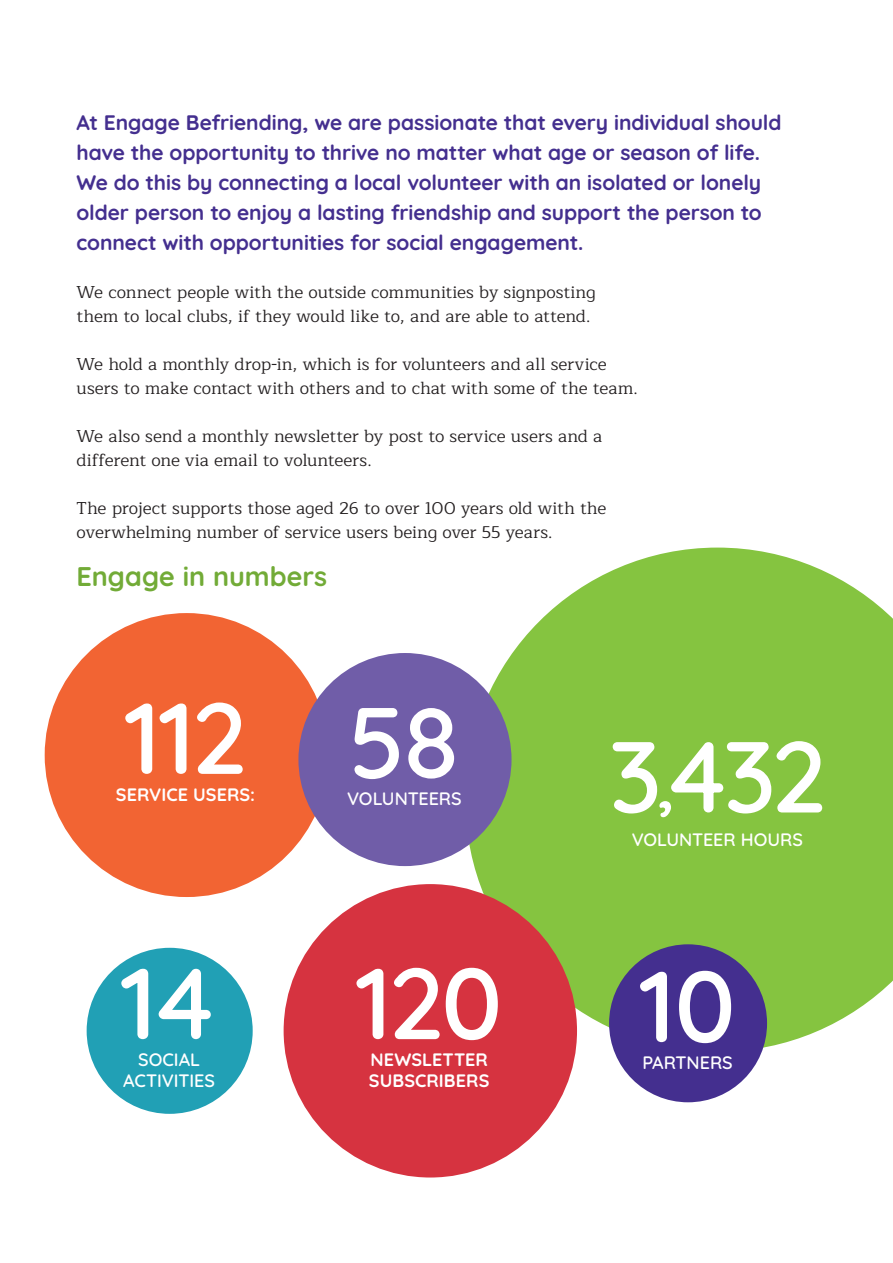
<style>
.page{position:relative;width:893px;height:1263px;background:#fff}
.page>*{position:absolute;margin:0;border:0;box-sizing:border-box;transform-origin:0 0}
.t1{font:600 100.5px "Quicksand";letter-spacing:-.035em;color:#fff}
.t2{font:700 27px "Quicksand";color:#72ab37}
.t3{font:700 21px/30px "Quicksand";letter-spacing:-.005em;color:#442f8f}
.t4{font:600 18px/21px "Quicksand";letter-spacing:-.01em;color:#fff;text-align:center}
.t5{font:700 18px/21px "Quicksand";letter-spacing:.005em;color:#fff}
.t6{font:17.25px/24px "Maitree";letter-spacing:-.005em;color:#231f20}
.s1{font-size:70.35px}
</style>
<div class="page">
<svg style="left:465px;top:548px;width:428px;height:504px;background:#93cb57"></svg>
<div style="left:45px;top:613px;width:284px;height:284px;background:#f26433;border-radius:50%"></div>
<div style="left:284px;top:884px;width:293px;height:293px;background:#d63340;border-radius:50%"></div>
<div style="left:298px;top:653px;width:213px;height:213px;background:#705da8;border-radius:50%"></div>
<div style="left:87px;top:948px;width:166px;height:166px;background:#21a0b5;border-radius:50%"></div>
<div style="left:609px;top:944px;width:158px;height:158px;background:#442f8f;border-radius:50%"></div>
<p class="t3" style="left:77px;top:105px;width:706px">At Engage Befriending, we are passionate that every individual should have the opportunity to thrive no matter what age or season of life.<br>We do this by connecting a local volunteer with an isolated or lonely older person to enjoy a lasting friendship and support the person to connect with opportunities for social engagement.</p>
<p class="t6" style="left:77px;top:280px;width:521px">We connect people with the outside communities by signposting them to local clubs, if they would like to, and are able to attend.</p>
<p class="t6" style="left:77px;top:352px;width:563px">We hold a monthly drop-in, which is for volunteers and all service users to make contact with others and to chat with some of the team.</p>
<p class="t6" style="left:77px;top:424px;width:527px">We also send a monthly newsletter by post to service users and a different one via email to volunteers.</p>
<p class="t6" style="left:77px;top:496px;width:531px">The project supports those aged 26 to over 100 years old with the overwhelming number of service users being over 55 years.</p>
<h2 class="t2" style="left:77px;top:556px;width:252px">Engage in numbers</h2>
<h1 class="t1" style="left:125px;top:660px;width:123px">112</h1>
<p class="t5" style="left:116px;top:782px;width:141px">SERVICE USERS:</p>
<h1 class="t1" style="left:121px;top:925px;width:98px">14</h1>
<p class="t4" style="left:123px;top:1047px;width:93px">SOCIAL<br>ACTIVITIES</p>
<h1 class="t1" style="left:349px;top:665px;width:113px">58</h1>
<p class="t4" style="left:347px;top:787px;width:116px">VOLUNTEERS</p>
<h1 class="t1" style="left:356px;top:925px;width:148px">120</h1>
<p class="t5" style="left:369px;top:1047px;width:122px">NEWSLETTER<br>SUBSCRIBERS</p>
<h1 class="t1" style="left:609px;top:699px;width:218px">3<span class="s1">,</span>432</h1>
<p class="t4" style="left:632px;top:827px;width:173px">VOLUNTEER HOURS</p>
<h1 class="t1" style="left:639px;top:928px;width:98px">10</h1>
<p class="t4" style="left:642px;top:1050px;width:92px">PARTNERS</p>
</div>
